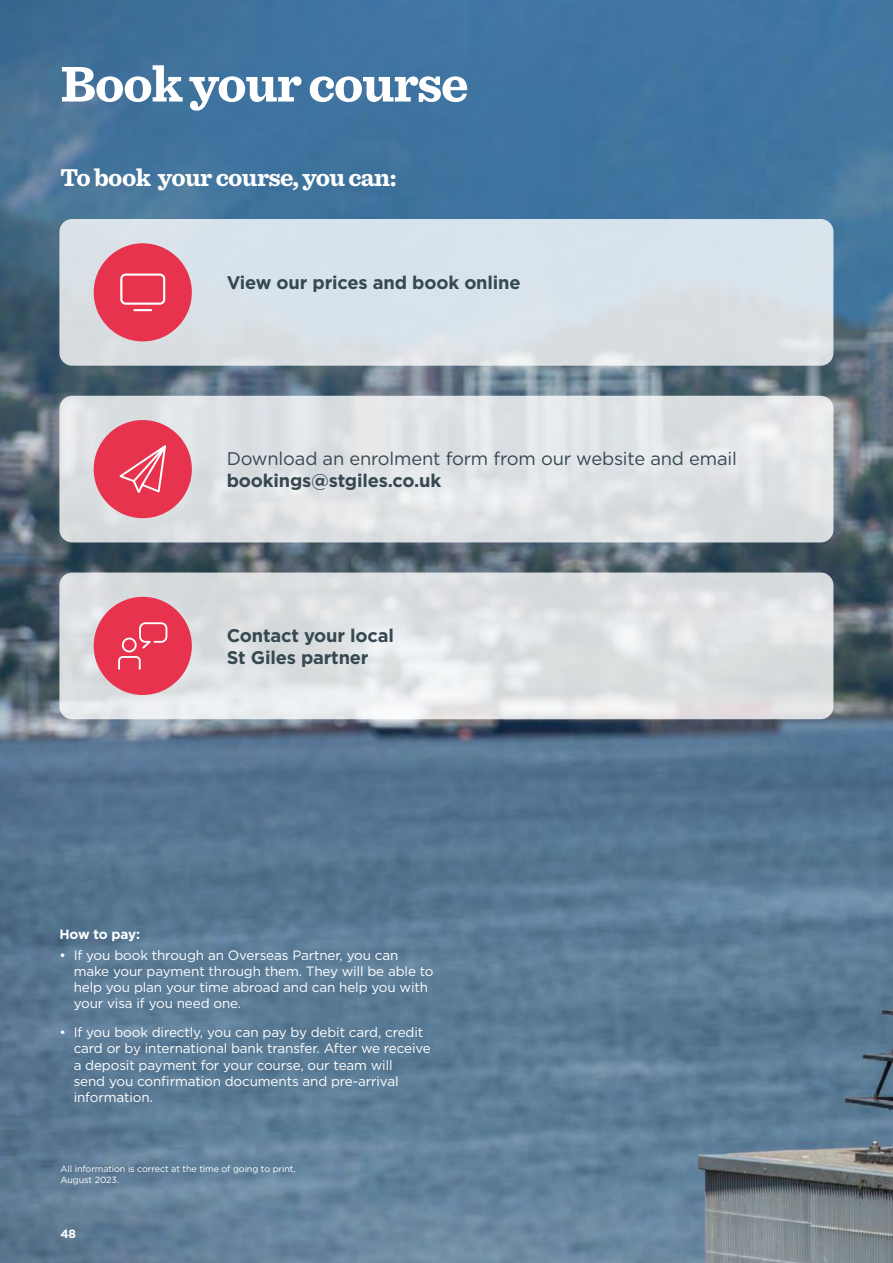
<style>
.page{position:relative;width:893px;height:1263px;background:#fff}
.page>*{position:absolute;margin:0;border:0;box-sizing:border-box;transform-origin:0 0}
.t1{font:700 52.5px "Sentinel";letter-spacing:-.025em;color:#fff}
.t2{font:700 25.5px "Sentinel";letter-spacing:-.025em;color:#fff}
.t3{font:700 18.3px/21.9px "Gotham";letter-spacing:-.01em;color:#364950}
.t4{font:18.3px "Gotham";letter-spacing:-.01em;color:#364950}
.t5{font:13.5px/16.2px "Gotham";letter-spacing:-.01em;color:#fff}
.t6{font:700 13.5px "Gotham";letter-spacing:-.025em;color:#fff}
.t7{font:700 12px "Gotham";color:#fff}
.t8{font:9px/10.8px "Gotham";letter-spacing:-.01em;color:#fff}
</style>
<div class="page">
<img style="left:0;top:0;width:893px;height:1263px">
<div style="left:59px;top:219px;width:774px;height:147px;background:#d8e2eb;border-radius:13px"></div>
<div style="left:59px;top:396px;width:774px;height:146px;background:#dfe2e5;border-radius:13px"></div>
<svg style="left:59px;top:572px;width:774px;height:147px;background:#dee1e3"></svg>
<div style="left:94px;top:597px;width:98px;height:98px;background:#e7334d;border-radius:50%"></div>
<div style="left:139px;top:622px;width:28px;height:21px;border:2px solid #fff;border-radius:5px"></div>
<svg style="left:118px;top:656px;width:23px;height:14px"></svg>
<div style="left:122px;top:638px;width:15px;height:14px;border:2px solid #fff;border-radius:50%"></div>
<div style="left:94px;top:420px;width:98px;height:98px;background:#e7334d;border-radius:50%"></div>
<svg style="left:119px;top:445px;width:47px;height:48px"></svg>
<div style="left:94px;top:243px;width:98px;height:98px;background:#e7334d;border-radius:50%"></div>
<svg style="left:134px;top:309px;width:17px;height:2px"></svg>
<div style="left:120px;top:273px;width:45px;height:32px;border:2px solid #fff;border-radius:4px"></div>
<h1 class="t1" style="left:61px;top:60px;width:410px">Book your course</h1>
<h2 class="t2" style="left:61px;top:166px;width:338px">To book your course, you can:</h2>
<h3 class="t3" style="left:227px;top:272px;width:295px">View our prices and book online</h3>
<h3 class="t4" style="left:227px;top:449px;width:512px">Download an enrolment form from our website and email</h3>
<h3 class="t3" style="left:227px;top:471px;width:216px">bookings@stgiles.co.uk</h3>
<h3 class="t3" style="left:227px;top:626px;width:169px">Contact your local<br>St Giles partner</h3>
<p class="t6" style="left:60px;top:928px;width:82px">How to pay:</p>
<p class="t5" style="left:74px;top:947px;width:361px;text-indent:-14px">• If you book through an Overseas Partner, you can make your payment through them. They will be able to help you plan your time abroad and can help you with your visa if you need one.</p>
<p class="t5" style="left:74px;top:1024px;width:359px;text-indent:-14px">• If you book directly, you can pay by debit card, credit card or by international bank transfer. After we receive a deposit payment for your course, our team will<br>send you confirmation documents and pre-arrival information.</p>
<p class="t8" style="left:61px;top:1164px;width:237px">All information is correct at the time of going to print,<br>August 2023.</p>
<p class="t7" style="left:61px;top:1228px;width:17px">48</p>
</div>
